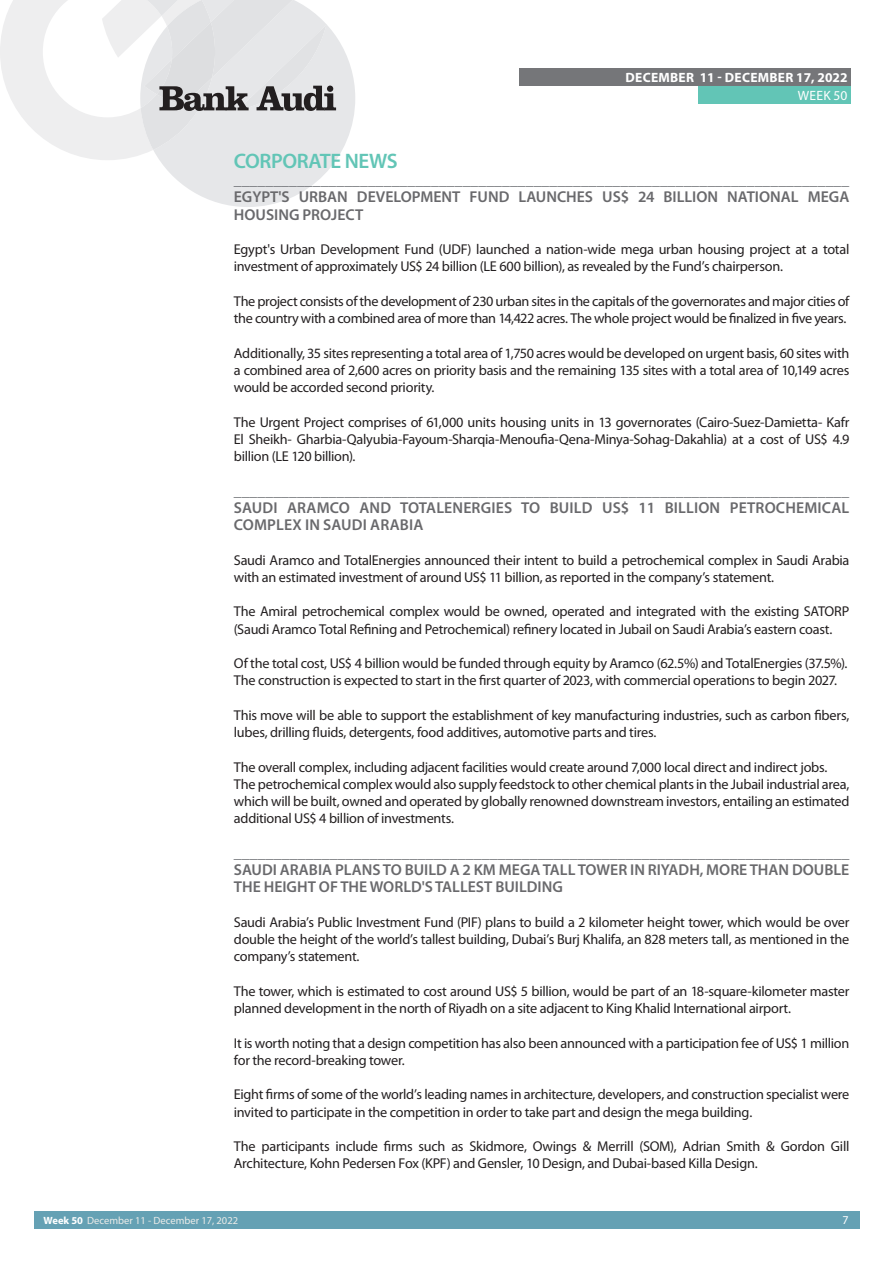
<style>
.page{position:relative;width:893px;height:1263px;background:#fff}
.page>*{position:absolute;margin:0;border:0;box-sizing:border-box;transform-origin:0 0}
.t1{font:600 21px "Myriad Pro";letter-spacing:-.02em;color:#62c5b6}
.t2{font:15.9px "Myriad Pro";color:#707276}
.t3{font:600 15.75px/17.2px "Myriad Pro";color:#69696c}
.t4{font:15.6px "Myriad Pro";color:#707276}
.t5{font:14.25px/17.2px "Myriad Pro";letter-spacing:-.02em;color:#231f20}
.t6{font:700 13.5px "Myriad Pro";letter-spacing:.02em;color:#fff}
.t7{font:13.5px "Myriad Pro";letter-spacing:.02em;color:#fff}
.t8{font:12px "Myriad Pro";color:#fff}
.t9{font:10.5px "Myriad Pro";color:#ecece9}
.s1{font-weight:700;color:#fff}
</style>
<div class="page">
<div style="left:34px;top:1212px;width:826px;height:17px;background:#65a1b4"></div>
<div style="left:519px;top:68px;width:331px;height:17px;background:#757679"></div>
<div style="left:698px;top:86px;width:152px;height:17px;background:#62c5b6"></div>
<svg style="left:0;top:0;width:355px;height:207px"></svg>
<p class="t6" style="left:626px;top:68px;width:223px">DECEMBER 11 - DECEMBER 17, 2022</p>
<p class="t7" style="left:798px;top:87px;width:51px">WEEK 50</p>
<h1 class="t1" style="left:234px;top:147px;width:165px">CORPORATE NEWS</h1>
<p class="t4" style="left:234px;top:170px;width:617px">______________________________________________________________________________</p>
<p class="t3" style="left:234px;top:188px;width:617px">EGYPT'S URBAN DEVELOPMENT FUND LAUNCHES US$ 24 BILLION NATIONAL MEGA<br>HOUSING PROJECT</p>
<p class="t5" style="left:234px;top:240px;width:617px">Egypt's Urban Development Fund (UDF) launched a nation-wide mega urban housing project at a total investment of approximately US$ 24 billion (LE 600 billion), as revealed by the Fund’s chairperson.</p>
<p class="t5" style="left:234px;top:292px;width:617px">The project consists of the development of 230 urban sites in the capitals of the governorates and major cities of the country with a combined area of more than 14,422 acres. The whole project would be finalized in five years.</p>
<p class="t5" style="left:234px;top:344px;width:617px;text-align:justify">Additionally, 35 sites representing a total area of 1,750 acres would be developed on urgent basis, 60 sites with a combined area of 2,600 acres on priority basis and the remaining 135 sites with a total area of 10,149 acres would be accorded second priority.</p>
<p class="t5" style="left:234px;top:413px;width:617px;text-align:justify">The Urgent Project comprises of 61,000 units housing units in 13 governorates (Cairo-Suez-Damietta- Kafr El Sheikh- Gharbia-Qalyubia-Fayoum-Sharqia-Menoufia-Qena-Minya-Sohag-Dakahlia) at a cost of US$ 4.9 billion (LE 120 billion).</p>
<p class="t4" style="left:234px;top:481px;width:617px">______________________________________________________________________________</p>
<p class="t3" style="left:234px;top:498px;width:617px">SAUDI ARAMCO AND TOTALENERGIES TO BUILD US$ 11 BILLION PETROCHEMICAL<br>COMPLEX IN SAUDI ARABIA</p>
<p class="t5" style="left:234px;top:551px;width:617px">Saudi Aramco and TotalEnergies announced their intent to build a petrochemical complex in Saudi Arabia with an estimated investment of around US$ 11 billion, as reported in the company’s statement.</p>
<p class="t5" style="left:234px;top:603px;width:617px">The Amiral petrochemical complex would be owned, operated and integrated with the existing SATORP (Saudi Aramco Total Refining and Petrochemical) refinery located in Jubail on Saudi Arabia’s eastern coast.</p>
<p class="t5" style="left:234px;top:654px;width:615px">Of the total cost, US$ 4 billion would be funded through equity by Aramco (62.5%) and TotalEnergies (37.5%).<br>The construction is expected to start in the first quarter of 2023, with commercial operations to begin 2027.</p>
<p class="t5" style="left:234px;top:706px;width:617px">This move will be able to support the establishment of key manufacturing industries, such as carbon fibers, lubes, drilling fluids, detergents, food additives, automotive parts and tires.</p>
<p class="t5" style="left:234px;top:758px;width:617px">The overall complex, including adjacent facilities would create around 7,000 local direct and indirect jobs.<br>The petrochemical complex would also supply feedstock to other chemical plants in the Jubail industrial area, which will be built, owned and operated by globally renowned downstream investors, entailing an estimated additional US$ 4 billion of investments.</p>
<p class="t2" style="left:234px;top:843px;width:617px">_____________________________________________________________________________</p>
<p class="t3" style="left:234px;top:861px;width:617px">SAUDI ARABIA PLANS TO BUILD A 2 KM MEGA TALL TOWER IN RIYADH, MORE THAN DOUBLE<br>THE HEIGHT OF THE WORLD'S TALLEST BUILDING</p>
<p class="t5" style="left:234px;top:913px;width:617px;text-align:justify">Saudi Arabia’s Public Investment Fund (PIF) plans to build a 2 kilometer height tower, which would be over double the height of the world’s tallest building, Dubai’s Burj Khalifa, an 828 meters tall, as mentioned in the company’s statement.</p>
<p class="t5" style="left:234px;top:982px;width:617px">The tower, which is estimated to cost around US$ 5 billion, would be part of an 18-square-kilometer master planned development in the north of Riyadh on a site adjacent to King Khalid International airport.</p>
<p class="t5" style="left:234px;top:1034px;width:617px">It is worth noting that a design competition has also been announced with a participation fee of US$ 1 million for the record-breaking tower.</p>
<p class="t5" style="left:234px;top:1086px;width:617px">Eight firms of some of the world’s leading names in architecture, developers, and construction specialist were invited to participate in the competition in order to take part and design the mega building.</p>
<p class="t5" style="left:234px;top:1137px;width:617px">The participants include firms such as Skidmore, Owings &amp; Merrill (SOM), Adrian Smith &amp; Gordon Gill<br>Architecture, Kohn Pedersen Fox (KPF) and Gensler, 10 Design, and Dubai-based Killa Design.</p>
<p class="t9" style="left:44px;top:1214px;width:196px"><span class="s1">Week 50</span> December 11 - December 17, 2022</p>
<p class="t8" style="left:843px;top:1213px;width:8px">7</p>
</div>
